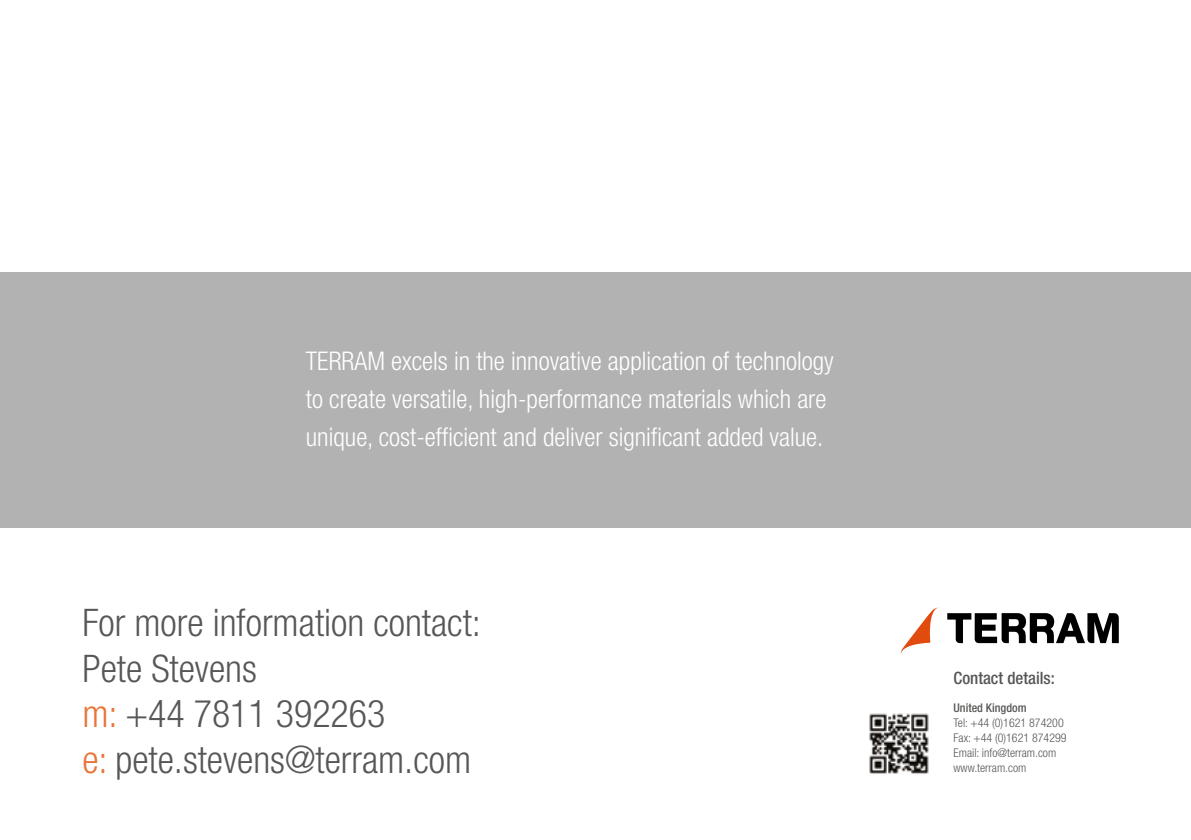
<style>
.page{position:relative;width:1191px;height:840px;background:#fff}
.page>*{position:absolute;margin:0;border:0;box-sizing:border-box;transform-origin:0 0}
.t1{font:300 condensed 38px/45.4px "Helvetica Neue";color:#575756}
.t2{font:300 condensed 25.8px/37.6px "Helvetica Neue";color:#fff}
.t3{font:500 condensed 17px "Helvetica Neue";color:#575756}
.t4{font:300 condensed 12px/15px "Helvetica Neue";color:#575756}
.t5{font:500 condensed 12px "Helvetica Neue";color:#575756}
.s1{color:#e97439}
</style>
<div class="page">
<img style="left:869px;top:713px;width:60px;height:61px">
<svg style="left:947px;top:613px;width:171px;height:29px"></svg>
<svg style="left:900px;top:607px;width:39px;height:47px"></svg>
<div style="left:0;top:272px;width:1191px;height:255px;background:#b3b2b2"></div>
<p class="t2" style="left:306px;top:342px;width:529px">TERRAM excels in the innovative application of technology to create versatile, high-performance materials which are unique, cost-efficient and deliver significant added value.</p>
<h1 class="t1" style="left:82px;top:599px;width:400px">For more information contact:<br>Pete Stevens<br><span class="s1">m:</span> +44 7811 392263<br><span class="s1">e:</span> pete.stevens@terram.com</h1>
<p class="t3" style="left:953px;top:667px;width:103px">Contact details:</p>
<p class="t5" style="left:953px;top:700px;width:75px">United Kingdom</p>
<p class="t4" style="left:953px;top:714px;width:115px">Tel: +44 (0)1621 874200<br>Fax: +44 (0)1621 874299<br>Email: info@terram.com www.terram.com</p>
</div>
